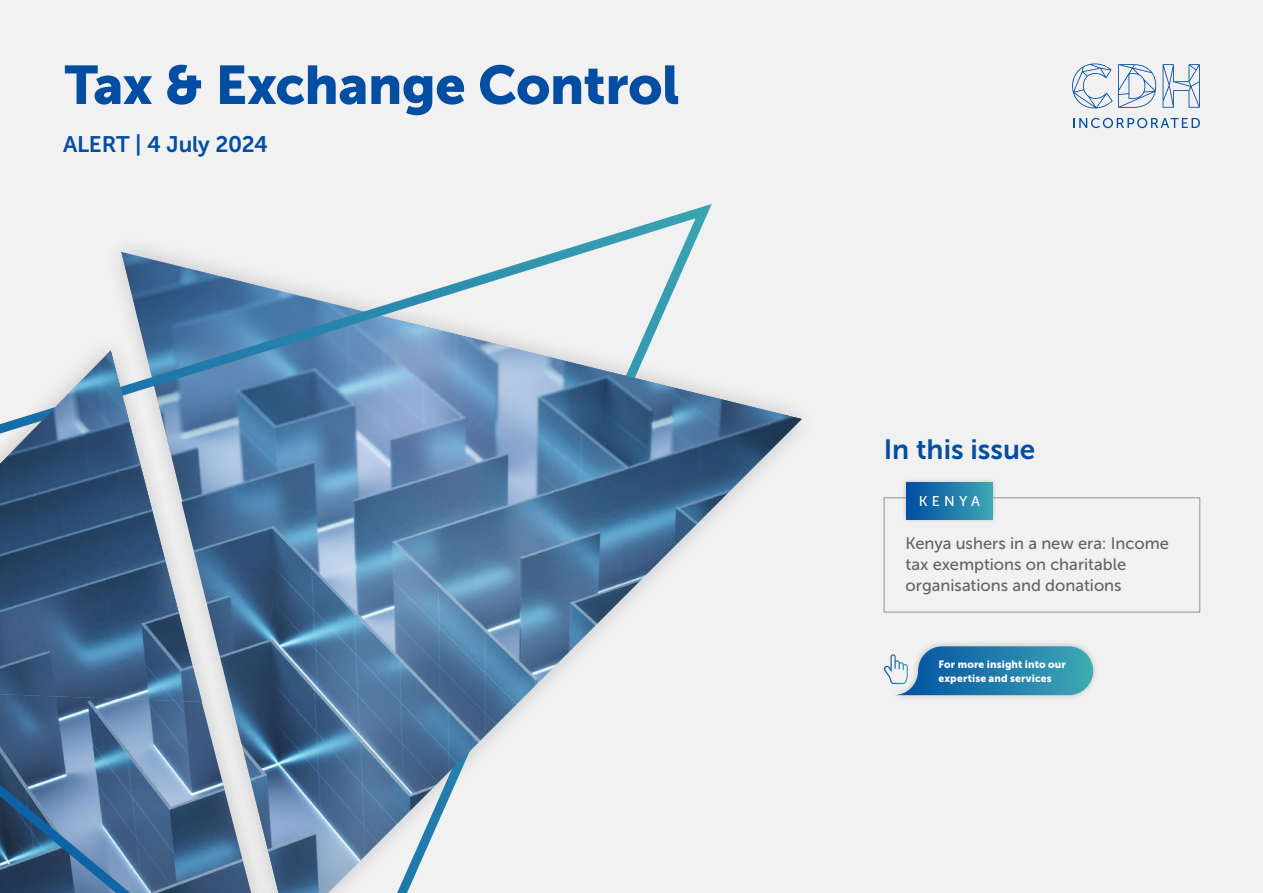
<style>
.page{position:relative;width:1263px;height:893px;background:#f1f1f2}
.page>*{position:absolute;margin:0;border:0;box-sizing:border-box;transform-origin:0 0}
.t1{font:54px "Museo Sans 900";letter-spacing:-.01em;color:#034ea2}
.t2{font:27.75px "Museo Sans 700";color:#034ea2}
.t3{font:22.5px "Museo Sans 700";letter-spacing:-.01em;color:#034ea2}
.t4{font:16.5px/21px "Museo Sans 500";color:#636466}
.t5{font:14.1px "Museo Sans 500";letter-spacing:.295em;color:#fff}
.t6{font:10.5px/13.5px "Museo Sans 900";letter-spacing:.015em;color:#fff}
</style>
<div class="page">
<svg style="left:1072px;top:63px;width:40px;height:45px"></svg>
<svg style="left:1118px;top:64px;width:38px;height:44px"></svg>
<svg style="left:1162px;top:64px;width:38px;height:44px"></svg>
<svg style="left:1073px;top:118px;width:127px;height:10px"></svg>
<div style="left:884px;top:498px;width:316px;height:114px;border:1px solid #939598"></div>
<div style="left:901px;top:478px;width:96px;height:46px;background:#000;opacity:.2"></div>
<svg style="left:927px;top:483px;width:66px;height:36px;background:#2684ac"></svg>
<div style="left:889px;top:640px;width:210px;height:61px;background:#000;opacity:.2"></div>
<svg style="left:927px;top:646px;width:166px;height:49px;background:#2b84ad"></svg>
<svg style="left:883px;top:478px;width:44px;height:223px"></svg>
<svg style="left:0;top:204px;width:712px;height:689px"></svg>
<img style="left:0;top:350px;width:181px;height:352px">
<img style="left:181px;top:327px;width:621px;height:566px">
<h1 class="t1" style="left:65px;top:54px;width:616px">Tax &amp; Exchange Control</h1>
<h3 class="t3" style="left:63px;top:132px;width:207px">ALERT | 4 July 2024</h3>
<h2 class="t2" style="left:884px;top:434px;width:153px">In this issue</h2>
<p class="t5" style="left:919px;top:494px;width:63px">KENYA</p>
<p class="t4" style="left:905px;top:532px;width:265px">Kenya ushers in a new era: Income tax exemptions on charitable organisations and donations</p>
<p class="t6" style="left:938px;top:658px;width:129px">For more insight into our expertise and services</p>
</div>
